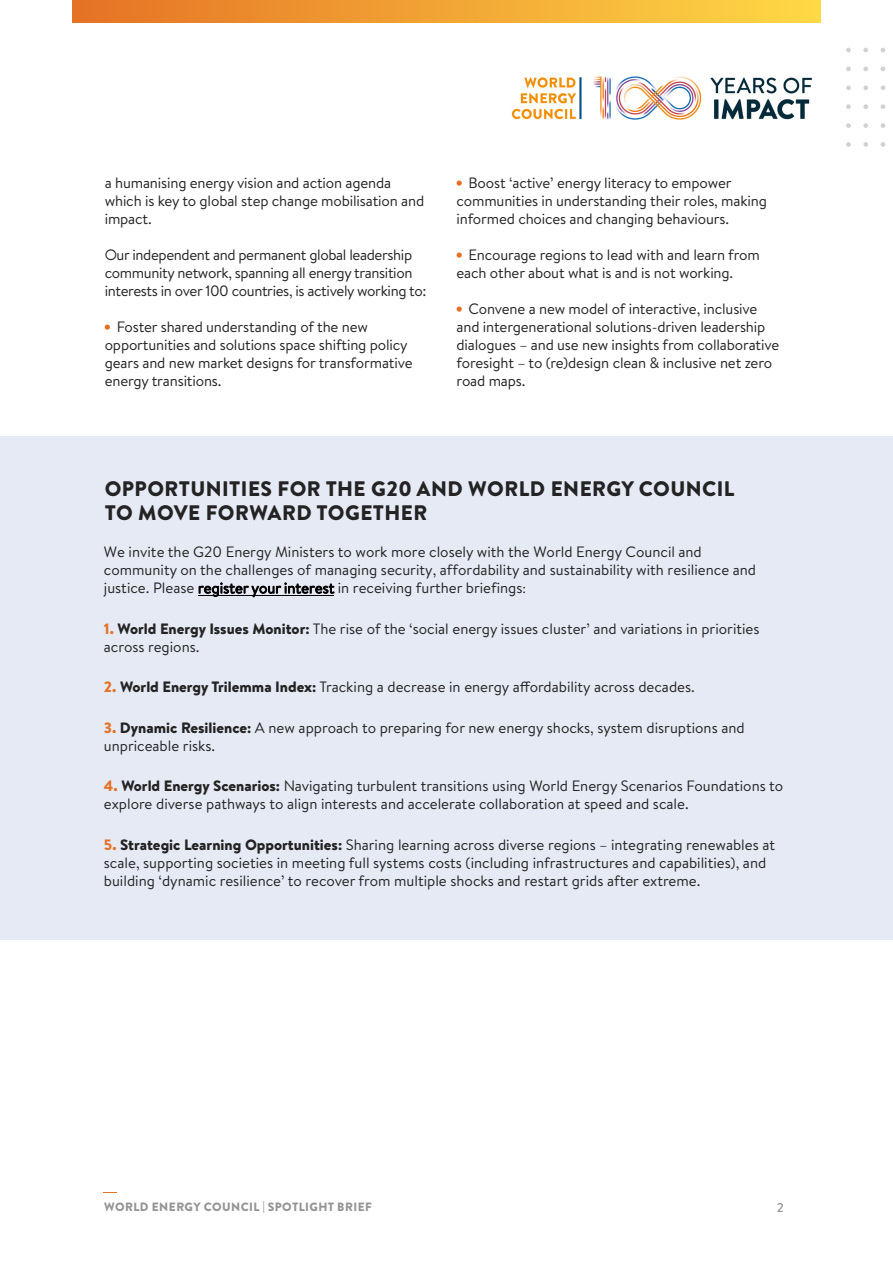
<style>
.page{position:relative;width:893px;height:1263px;background:#fff}
.page>*{position:absolute;margin:0;border:0;box-sizing:border-box;transform-origin:0 0}
.t1{font:900 21px/24px "Brandon Text";letter-spacing:.02em;color:#232323}
.t2{font:15px/18px "Brandon Text";letter-spacing:-.005em;color:#232323}
.t3{font:15px/18px "Brandon Text";letter-spacing:-.025em;color:#232323}
.t4{font:500 12.75px "Brandon Text";color:#949494}
.t5{font:900 12px "Brandon Text";letter-spacing:.035em;color:#949494}
.s1{color:#000}
.s2{font-family:"Minion Pro"}
.s3{font-weight:900;color:#e57225}
.s4{font-weight:900}
</style>
<div class="page">
<img style="left:511px;top:76px;width:301px;height:44px">
<div style="left:72px;top:0;width:749px;height:22px;background:linear-gradient(to right,#e57225,#ffd946)"></div>
<svg style="left:881px;top:123px;width:4px;height:5px"></svg>
<svg style="left:881px;top:142px;width:4px;height:5px"></svg>
<svg style="left:881px;top:85px;width:4px;height:5px"></svg>
<svg style="left:881px;top:104px;width:4px;height:5px"></svg>
<svg style="left:881px;top:48px;width:4px;height:4px"></svg>
<svg style="left:881px;top:67px;width:4px;height:4px"></svg>
<svg style="left:863px;top:123px;width:5px;height:5px"></svg>
<svg style="left:863px;top:142px;width:5px;height:5px"></svg>
<svg style="left:863px;top:85px;width:5px;height:5px"></svg>
<svg style="left:863px;top:104px;width:5px;height:5px"></svg>
<svg style="left:863px;top:48px;width:5px;height:4px"></svg>
<svg style="left:863px;top:67px;width:5px;height:4px"></svg>
<svg style="left:846px;top:123px;width:5px;height:5px"></svg>
<svg style="left:846px;top:142px;width:5px;height:5px"></svg>
<svg style="left:846px;top:85px;width:5px;height:5px"></svg>
<svg style="left:846px;top:104px;width:5px;height:5px"></svg>
<svg style="left:846px;top:48px;width:5px;height:4px"></svg>
<svg style="left:846px;top:67px;width:5px;height:4px"></svg>
<svg style="left:103px;top:1192px;width:13px;height:1px"></svg>
<div style="left:0;top:436px;width:893px;height:504px;background:#e6eaf4"></div>
<svg style="left:105px;top:324px;width:5px;height:6px"></svg>
<svg style="left:457px;top:180px;width:5px;height:6px"></svg>
<svg style="left:457px;top:252px;width:5px;height:6px"></svg>
<svg style="left:457px;top:306px;width:5px;height:6px"></svg>
<hr style="left:198px;top:595px;width:136px;height:1px;background:#000">
<p class="t2" style="left:105px;top:173px;width:321px">a humanising energy vision and action agenda which is key to global step change mobilisation and impact.</p>
<p class="t3" style="left:105px;top:245px;width:323px">Our independent and permanent global leadership community network, spanning all energy transition interests in over 100 countries, is actively working to:</p>
<p class="t2" style="left:105px;top:317px;width:309px;text-indent:12px">Foster shared understanding of the new opportunities and solutions space shifting policy gears and new market designs for transformative energy transitions.</p>
<p class="t2" style="left:457px;top:173px;width:312px;text-indent:12px">Boost ‘active’ energy literacy to empower communities in understanding their roles, making informed choices and changing behaviours.</p>
<p class="t2" style="left:457px;top:245px;width:305px;text-indent:12px">Encourage regions to lead with and learn from each other about what is and is not working.</p>
<p class="t2" style="left:457px;top:299px;width:324px;text-indent:12px">Convene a new model of interactive, inclusive and intergenerational solutions-driven leadership dialogues – and use new insights from collaborative foresight – to (re)design clean &amp; inclusive net zero road maps.</p>
<h1 class="t1" style="left:105px;top:476px;width:631px">OPPORTUNITIES FOR THE G20 AND WORLD ENERGY COUNCIL<br>TO MOVE FORWARD TOGETHER</h1>
<p class="t2" style="left:104px;top:542px;width:654px">We invite the G20 Energy Ministers to work more closely with the World Energy Council and community on the challenges of managing security, affordability and sustainability with resilience and justice. Please <span class="s1">register your interest</span> in receiving further briefings<span class="s2">:</span></p>
<p class="t2" style="left:104px;top:619px;width:657px"><span class="s3">1.</span> <span class="s4">World Energy Issues Monitor:</span> The rise of the ‘social energy issues cluster’ and variations in priorities across regions.</p>
<p class="t2" style="left:104px;top:677px;width:592px"><span class="s3">2.</span> <span class="s4">World Energy Trilemma Index:</span> Tracking a decrease in energy affordability across decades.</p>
<p class="t2" style="left:104px;top:718px;width:642px"><span class="s3">3.</span> <span class="s4">Dynamic Resilience:</span> A new approach to preparing for new energy shocks, system disruptions and unpriceable risks.</p>
<p class="t2" style="left:104px;top:776px;width:681px"><span class="s3">4.</span> <span class="s4">World Energy Scenarios:</span> Navigating turbulent transitions using World Energy Scenarios Foundations to explore diverse pathways to align interests and accelerate collaboration at speed and scale.</p>
<p class="t2" style="left:104px;top:835px;width:673px"><span class="s3">5.</span> <span class="s4">Strategic Learning Opportunities:</span> Sharing learning across diverse regions – integrating renewables at scale, supporting societies in meeting full systems costs (including infrastructures and capabilities), and building ‘dynamic resilience’ to recover from multiple shocks and restart grids after extreme.</p>
<p class="t5" style="left:104px;top:1198px;width:269px">WORLD ENERGY COUNCIL | SPOTLIGHT BRIEF</p>
<p class="t4" style="left:777px;top:1198px;width:9px">2</p>
</div>
